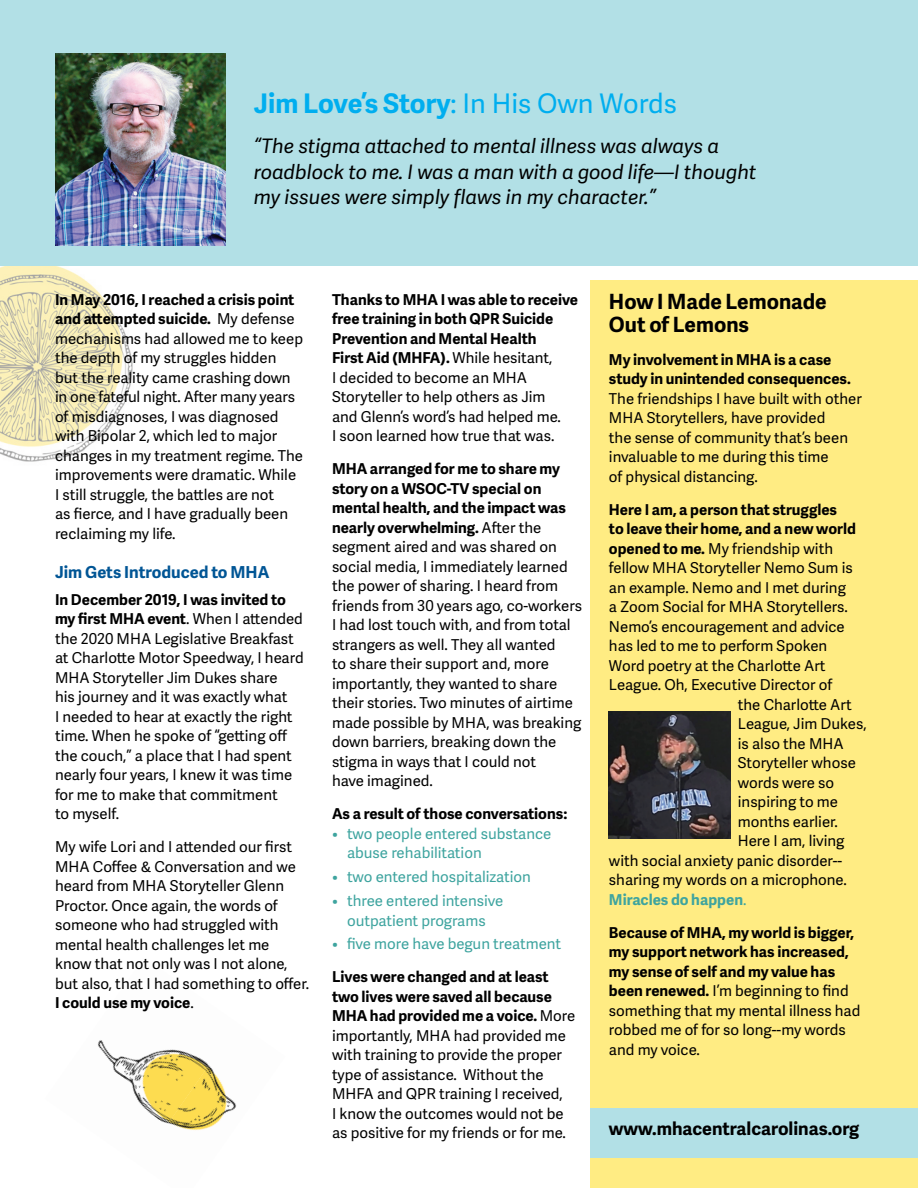
<style>
.page{position:relative;width:918px;height:1188px;background:#fff}
.page>*{position:absolute;margin:0;border:0;box-sizing:border-box;transform-origin:0 0}
.t1{font:700 27px "Adelle Sans";color:#00aeef}
.t2{font:700 21px/22.5px "Adelle Sans";color:#000}
.t3{font:italic 19.95px/25.3px "Adelle Sans";color:#000}
.t4{font:700 18px "Adelle Sans";color:#000}
.t5{font:700 16.5px "Adelle Sans";color:#005595}
.t6{font:15px/19.5px "Adelle Sans";color:#000}
.t7{font:700 15px/19.5px "Adelle Sans";color:#000}
.t8{font:15px/19.5px "Adelle Sans";color:#3ea49f}
.t9{font:700 15px "Adelle Sans";color:#3ea49f}
.s1{font-weight:400}
.s2{font-weight:700}
</style>
<div class="page">
<img style="left:0;top:266px;width:133px;height:196px">
<div style="left:591px;top:281px;width:327px;height:907px;background:#ffec83"></div>
<div style="left:591px;top:1108px;width:327px;height:50px;background:#b2e0e6"></div>
<img style="left:98px;top:1040px;width:41px;height:62px">
<img style="left:122px;top:1040px;width:70px;height:48px">
<img style="left:139px;top:1055px;width:98px;height:76px">
<div style="left:0;top:0;width:918px;height:266px;background:#b2e0e6"></div>
<img style="left:55px;top:53px;width:171px;height:192px">
<img style="left:609px;top:711px;width:121px;height:128px">
<p class="t1" style="left:254px;top:83px;width:425px">Jim Love’s Story<span class="s1">: In His Own Words</span></p>
<p class="t3" style="left:254px;top:133px;width:504px">“The stigma attached to mental illness was always a roadblock to me. I was a man with a good life—I thought my issues were simply flaws in my character.”</p>
<p class="t6" style="left:55px;top:289px;width:250px"><span class="s2">In May 2016, I reached a crisis point and attempted suicide.</span> My defense mechanisms had allowed me to keep the depth of my struggles hidden but the reality came crashing down in one fateful night. After many years of misdiagnoses, I was diagnosed with Bipolar 2, which led to major changes in my treatment regime. The improvements were dramatic. While I still struggle, the battles are not<br>as fierce, and I have gradually been reclaiming my life.</p>
<p class="t5" style="left:55px;top:560px;width:216px">Jim Gets Introduced to MHA</p>
<p class="t6" style="left:55px;top:589px;width:250px"><span class="s2">In December 2019, I was invited to my first MHA event</span>. When I attended the 2020 MHA Legislative Breakfast at Charlotte Motor Speedway, I heard MHA Storyteller Jim Dukes share<br>his journey and it was exactly what<br>I needed to hear at exactly the right time. When he spoke of “getting off</p>
<p class="t6" style="left:55px;top:745px;width:239px">the couch,” a place that I had spent nearly four years, I knew it was time for me to make that commitment to myself.</p>
<p class="t6" style="left:55px;top:836px;width:256px">My wife Lori and I attended our first<br>MHA Coffee &amp; Conversation and we heard from MHA Storyteller Glenn<br>Proctor. Once again, the words of someone who had struggled with mental health challenges let me know that not only was I not alone, but also, that I had something to offer.<br><span class="s2">I could use my voice</span>.</p>
<p class="t7" style="left:332px;top:289px;width:248px">Thanks to MHA I was able to receive free training in both QPR Suicide<br>Prevention and Mental Health</p>
<p class="t6" style="left:332px;top:348px;width:230px"><span class="s2">First Aid (MHFA).</span> While hesitant,<br>I decided to become an MHA<br>Storyteller to help others as Jim and Glenn’s word’s had helped me.<br>I soon learned how true that was.</p>
<p class="t6" style="left:332px;top:459px;width:251px"><span class="s2">MHA arranged for me to share my story on a WSOC-TV special on mental health, and the impact was nearly overwhelming.</span> After the segment aired and was shared on social media, I immediately learned the power of sharing. I heard from friends from 30 years ago, co-workers<br>I had lost touch with, and from total strangers as well. They all wanted<br>to share their support and, more importantly, they wanted to share their stories. Two minutes of airtime made possible by MHA, was breaking down barriers, breaking down the stigma in ways that I could not<br>have imagined.</p>
<p class="t7" style="left:332px;top:804px;width:237px">As a result of those conversations:</p>
<p class="t8" style="left:347px;top:823px;width:206px;text-indent:-15px">• two people entered substance abuse rehabilitation</p>
<p class="t8" style="left:332px;top:867px;width:200px">• two entered hospitalization</p>
<p class="t8" style="left:332px;top:891px;width:173px;text-align:center">• three entered intensive outpatient programs</p>
<p class="t8" style="left:332px;top:934px;width:231px">• five more have begun treatment</p>
<p class="t6" style="left:332px;top:967px;width:245px"><span class="s2">Lives were changed and at least two lives were saved all because<br>MHA had provided me a voice.</span> More importantly, MHA had provided me with training to provide the proper type of assistance. Without the<br>MHFA and QPR training I received,<br>I know the outcomes would not be as positive for my friends or for me.</p>
<p class="t2" style="left:609px;top:290px;width:219px">How I Made Lemonade<br>Out of Lemons</p>
<p class="t7" style="left:609px;top:349px;width:254px">My involvement in MHA is a case study in unintended consequences.<br><span class="s1">The friendships I have built with other</span></p>
<p class="t6" style="left:609px;top:408px;width:241px">MHA Storytellers, have provided the sense of community that’s been invaluable to me during this time<br>of physical distancing.</p>
<p class="t7" style="left:609px;top:499px;width:230px">Here I am, a person that struggles</p>
<p class="t7" style="left:609px;top:519px;width:249px">to leave their home, and a new world</p>
<p class="t6" style="left:609px;top:538px;width:226px"><span class="s2">opened to me.</span> My friendship with</p>
<p class="t6" style="left:609px;top:558px;width:245px">fellow MHA Storyteller Nemo Sum is</p>
<p class="t6" style="left:609px;top:577px;width:238px">an example. Nemo and I met during</p>
<p class="t6" style="left:609px;top:597px;width:240px">a Zoom Social for MHA Storytellers.</p>
<p class="t6" style="left:609px;top:616px;width:237px">Nemo’s encouragement and advice</p>
<p class="t6" style="left:609px;top:636px;width:220px">has led to me to perform Spoken</p>
<p class="t6" style="left:609px;top:655px;width:218px">Word poetry at the Charlotte Art</p>
<p class="t6" style="left:609px;top:675px;width:225px">League. Oh, Executive Director of</p>
<p class="t6" style="left:738px;top:694px;width:115px">the Charlotte Art</p>
<p class="t6" style="left:738px;top:714px;width:130px">League, Jim Dukes,</p>
<p class="t6" style="left:738px;top:733px;width:107px">is also the MHA</p>
<p class="t6" style="left:738px;top:753px;width:119px">Storyteller whose</p>
<p class="t6" style="left:738px;top:772px;width:98px">words were so</p>
<p class="t6" style="left:738px;top:792px;width:102px">inspiring to me</p>
<p class="t6" style="left:738px;top:811px;width:102px">months earlier.</p>
<p class="t6" style="left:738px;top:831px;width:108px">Here I am, living</p>
<p class="t6" style="left:609px;top:850px;width:235px">with social anxiety panic disorder--</p>
<p class="t6" style="left:609px;top:870px;width:239px">sharing my words on a microphone.</p>
<p class="t9" style="left:609px;top:889px;width:139px">Miracles do happen<span class="s1">.</span></p>
<p class="t7" style="left:609px;top:922px;width:253px">Because of MHA, my world is bigger, my support network has increased, my sense of self and my value has been renewed. <span class="s1">I’m beginning to find something that my mental illness had robbed me of for so long--my words</span></p>
<p class="t6" style="left:609px;top:1039px;width:92px">and my voice.</p>
<p class="t4" style="left:609px;top:1116px;width:252px">www.mhacentralcarolinas.org</p>
</div>
